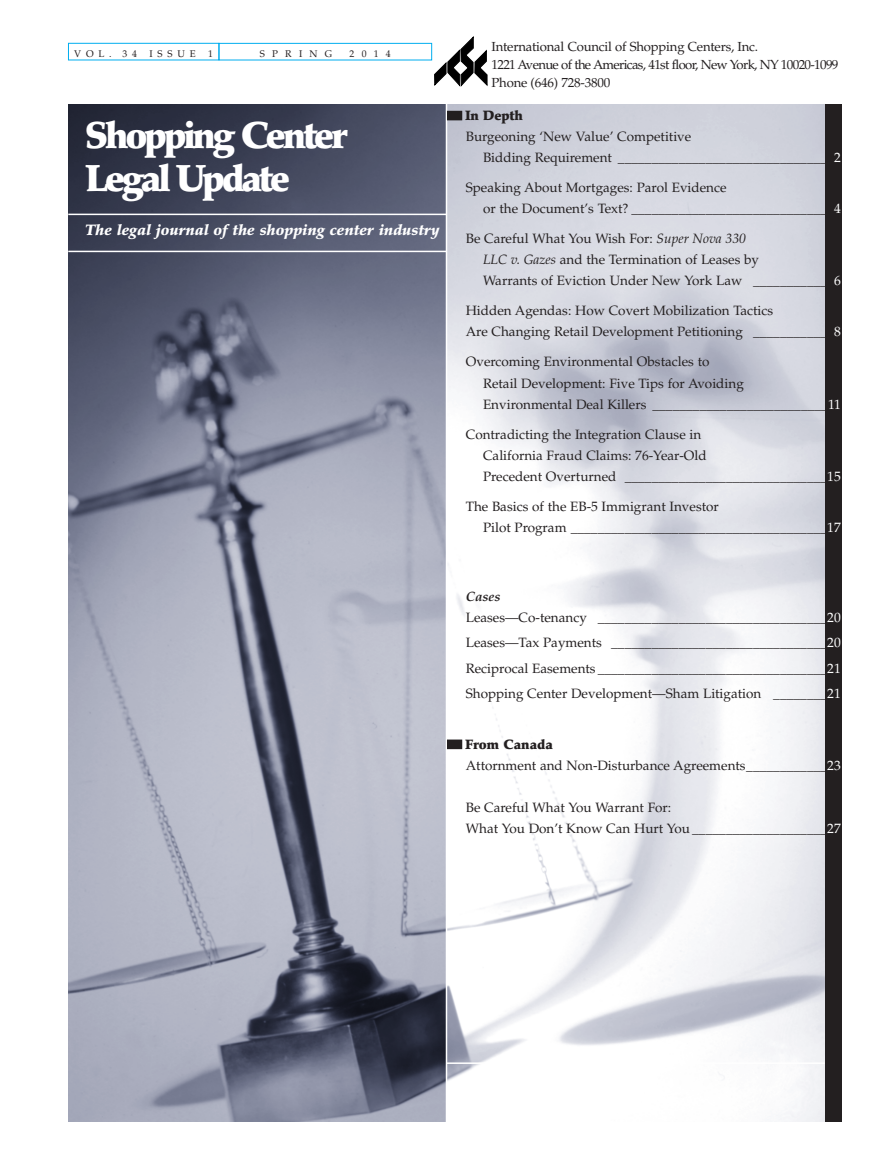
<style>
.page{position:relative;width:893px;height:1163px;background:#fff}
.page>*{position:absolute;margin:0;border:0;box-sizing:border-box;transform-origin:0 0}
.t1{font:900 37.5px/43.5px "Palatino";letter-spacing:-.09em;color:#fff}
.t2{font:italic 900 15px "Palatino";color:#fff}
.t3{font:13.5px/21px "Palatino";color:#231f20}
.t4{font:900 13.5px "Palatino";letter-spacing:-.02em;color:#231f20}
.t5{font:13.2px/18px "Palatino";letter-spacing:-.015em;color:#231f20}
.t6{font:9.75px "Palatino";letter-spacing:.75em;color:#231f20}
.s1{color:#fff}
.s2{font-style:italic}
.s3{font-weight:700;font-style:italic}
.s4{font-weight:900}
</style>
<div class="page">
<div style="left:68px;top:43px;width:151px;height:17px;border:1px solid #00aeef"></div>
<div style="left:823px;top:104px;width:18px;height:1017px;background:linear-gradient(to bottom,#231f20,#231f20)"></div>
<img style="left:68px;top:104px;width:756px;height:1017px">
<svg style="left:434px;top:36px;width:53px;height:50px"></svg>
<div style="left:219px;top:43px;width:213px;height:17px;border:1px solid #00aeef"></div>
<hr style="left:446px;top:101px;width:1px;height:1035px;background:#fff">
<hr style="left:68px;top:214px;width:378px;height:1px;background:#fff">
<hr style="left:68px;top:251px;width:378px;height:1px;background:#fff">
<hr style="left:446px;top:1062px;width:378px;height:2px;background:#fff">
<div style="left:447px;top:111px;width:15px;height:9px;background:#231f20"></div>
<div style="left:447px;top:739px;width:15px;height:10px;background:#231f20"></div>
<p class="t6" style="left:74px;top:50px;width:64px">VOL. 34</p>
<p class="t6" style="left:149px;top:50px;width:48px">ISSUE</p>
<p class="t6" style="left:208px;top:50px;width:6px">1</p>
<p class="t5" style="left:491px;top:39px;width:348px">International Council of Shopping Centers, Inc.<br>1221 Avenue of the Americas, 41st floor, New York, NY 10020-1099<br>Phone (646) 728-3800</p>
<p class="t6" style="left:260px;top:50px;width:74px">SPRING</p>
<p class="t6" style="left:349px;top:50px;width:43px">2014</p>
<p class="t1" style="left:85px;top:117px;width:264px">Shopping Center<br>Legal Update</p>
<p class="t2" style="left:85px;top:224px;width:356px">The legal journal of the shopping center industry</p>
<p class="t4" style="left:465px;top:110px;width:59px">In Depth</p>
<p class="t3" style="left:466px;top:128px;width:227px">Burgeoning ‘New Value’ Competitive</p>
<p class="t3" style="left:483px;top:149px;width:359px">Bidding Requirement ________________________________<span class="s1">2</span></p>
<p class="t3" style="left:483px;top:179px;width:359px;text-indent:-17px">Speaking About Mortgages: Parol Evidence<br>or the Document’s Text? ______________________________<span class="s1">4</span></p>
<p class="t3" style="left:483px;top:230px;width:359px;text-indent:-17px">Be Careful What You Wish For: <span class="s2">Super Nova 330<br>LLC v. Gazes</span> and the Termination of Leases by<br>Warrants of Eviction Under New York Law ____________<span class="s1">6</span></p>
<p class="t3" style="left:466px;top:302px;width:376px">Hidden Agendas: How Covert Mobilization Tactics<br>Are Changing Retail Development Petitioning ____________<span class="s1">8</span></p>
<p class="t3" style="left:483px;top:353px;width:359px;text-indent:-17px">Overcoming Environmental Obstacles to<br>Retail Development: Five Tips for Avoiding<br>Environmental Deal Killers __________________________<span class="s1">11</span></p>
<p class="t3" style="left:483px;top:425px;width:359px;text-indent:-17px">Contradicting the Integration Clause in<br>California Fraud Claims: 76-Year-Old<br>Precedent Overturned ______________________________<span class="s1">15</span></p>
<p class="t3" style="left:483px;top:497px;width:359px;text-indent:-17px">The Basics of the EB-5 Immigrant Investor<br>Pilot Program ______________________________________<span class="s1">17</span></p>
<p class="t3" style="left:466px;top:587px;width:376px"><span class="s3">Cases<br></span>Leases—Co-tenancy __________________________________<span class="s1">20</span></p>
<p class="t3" style="left:466px;top:631px;width:376px;line-height:25.5px;text-align:justify">Leases—Tax Payments ________________________________<span class="s1">20<br></span>Reciprocal Easements __________________________________<span class="s1">21<br></span>Shopping Center Development—Sham Litigation ________<span class="s1">21</span></p>
<p class="t3" style="left:465px;top:735px;width:377px"><span class="s4">From Canada<br></span>Attornment and Non-Disturbance Agreements____________<span class="s1">23</span></p>
<p class="t3" style="left:466px;top:798px;width:376px">Be Careful What You Warrant For:<br>What You Don’t Know Can Hurt You ____________________<span class="s1">27</span></p>
</div>
